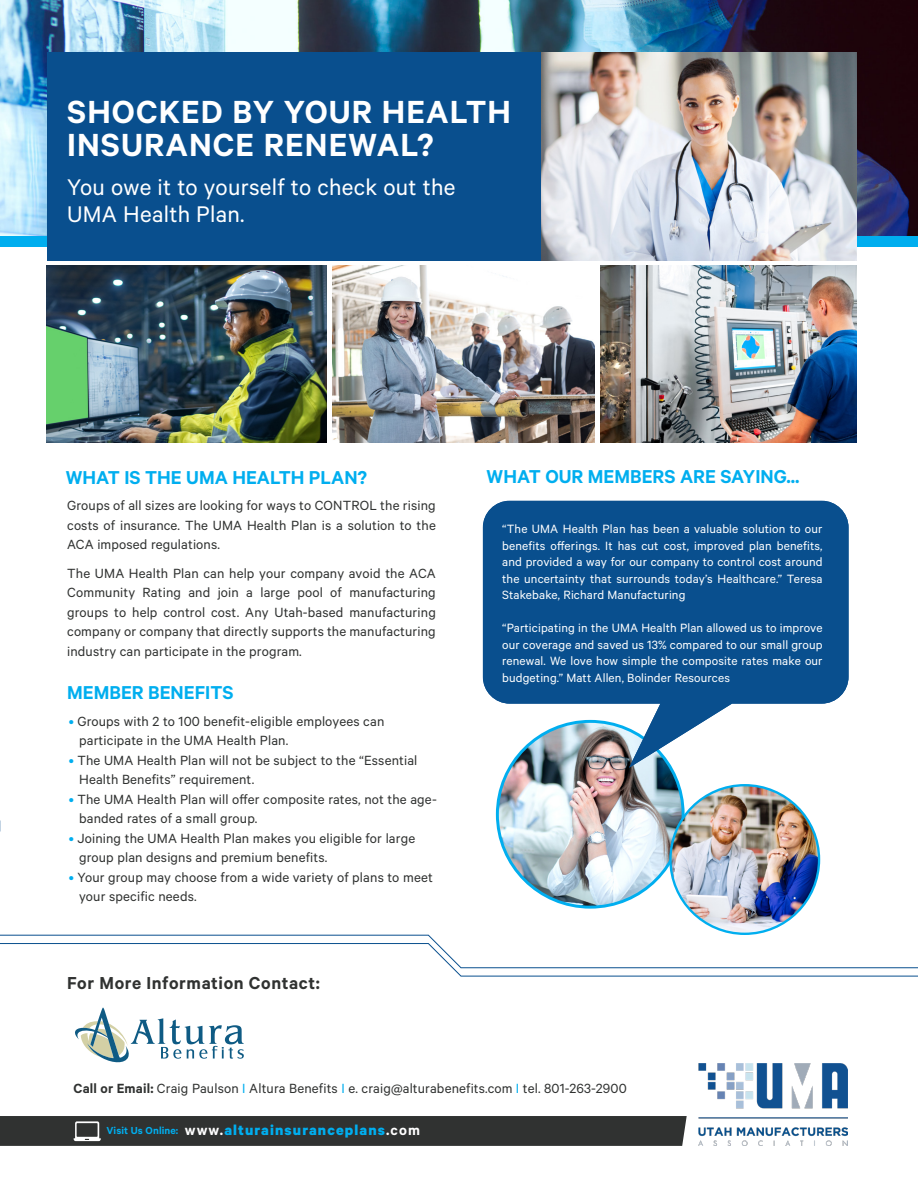
<style>
.page{position:relative;width:918px;height:1188px;background:#fff}
.page>*{position:absolute;margin:0;border:0;box-sizing:border-box;transform-origin:0 0}
.t1{font:600 36px "Calibre";letter-spacing:.03em;color:#fff}
.t2{font:25.5px "Calibre";letter-spacing:.01em;color:#fff}
.t3{font:600 21px "Calibre";color:#00aeef}
.t4{font:600 19.5px "Calibre";letter-spacing:.03em;color:#303231}
.t5{font:700 16.05px "Calibre";letter-spacing:.07em;color:#00aeef}
.t6{font:15px/19.5px "Calibre";letter-spacing:.01em;color:#303231}
.t7{font:13.5px/16.5px "Calibre";letter-spacing:.01em;color:#fff;text-align:justify}
.t8{font:600 11.55px "Calibre";letter-spacing:.01em;color:#00aeef}
.s1{color:#00aeef}
.s2{font-weight:600}
.s3{font-weight:600;color:#fff}
</style>
<div class="page">
<img style="left:497px;top:721px;width:186px;height:186px;border-radius:93px">
<img style="left:670px;top:785px;width:149px;height:149px;border-radius:74px">
<svg style="left:75px;top:1008px;width:169px;height:55px"></svg>
<div style="left:0;top:236px;width:918px;height:11px;background:#00aeef"></div>
<img style="left:0;top:0;width:918px;height:236px">
<div style="left:47px;top:53px;width:495px;height:208px;background:#094f8e"></div>
<img style="left:542px;top:53px;width:315px;height:208px">
<img style="left:699px;top:1063px;width:148px;height:83px">
<div style="left:0;top:1116px;width:687px;height:30px;background:#303231"></div>
<svg style="left:483px;top:501px;width:366px;height:267px;fill:#094f8e"></svg>
<img style="left:47px;top:266px;width:279px;height:177px">
<img style="left:332px;top:266px;width:263px;height:177px">
<img style="left:600px;top:266px;width:257px;height:177px">
<svg style="left:0;top:935px;width:918px;height:41px"></svg>
<p class="t1" style="left:67px;top:91px;width:445px">SHOCKED BY YOUR HEALTH</p>
<p class="t1" style="left:67px;top:124px;width:368px">INSURANCE RENEWAL?</p>
<p class="t2" style="left:67px;top:172px;width:390px">You owe it to yourself to check out the</p>
<p class="t2" style="left:67px;top:199px;width:179px">UMA Health Plan.</p>
<p class="t3" style="left:66px;top:465px;width:303px">WHAT IS THE UMA HEALTH PLAN?</p>
<p class="t6" style="left:67px;top:496px;width:370px;text-align:justify">Groups of all sizes are looking for ways to CONTROL the rising costs of insurance. The UMA Health Plan is a solution to the ACA imposed regulations.</p>
<p class="t6" style="left:67px;top:563px;width:370px;text-align:justify">The UMA Health Plan can help your company avoid the ACA Community Rating and join a large pool of manufacturing groups to help control cost. Any Utah-based manufacturing company or company that directly supports the manufacturing industry can participate in the program.</p>
<p class="t3" style="left:67px;top:680px;width:168px">MEMBER BENEFITS</p>
<p class="t6" style="left:79px;top:711px;width:307px;text-indent:-10px"><span class="s1">•</span> Groups with 2 to 100 benefit-eligible employees can participate in the UMA Health Plan.</p>
<p class="t6" style="left:79px;top:750px;width:340px;text-indent:-10px"><span class="s1">•</span> The UMA Health Plan will not be subject to the “Essential<br>Health Benefits” requirement.</p>
<p class="t6" style="left:79px;top:789px;width:359px;text-indent:-10px"><span class="s1">•</span> The UMA Health Plan will offer composite rates, not the age&shy;banded rates of a small group.</p>
<p class="t6" style="left:79px;top:828px;width:338px;text-indent:-10px"><span class="s1">•</span> Joining the UMA Health Plan makes you eligible for large group plan designs and premium benefits.</p>
<p class="t6" style="left:79px;top:867px;width:355px;text-indent:-10px"><span class="s1">•</span> Your group may choose from a wide variety of plans to meet your specific needs.</p>
<p class="t4" style="left:67px;top:971px;width:254px">For More Information Contact:</p>
<p class="t3" style="left:487px;top:464px;width:315px">WHAT OUR MEMBERS ARE SAYING...</p>
<p class="t7" style="left:502px;top:520px;width:322px">“The UMA Health Plan has been a valuable solution to our benefits offerings. It has cut cost, improved plan benefits, and provided a way for our company to control cost around the uncertainty that surrounds today’s Healthcare.” Teresa Stakebake, Richard Manufacturing</p>
<p class="t7" style="left:502px;top:619px;width:322px">“Participating in the UMA Health Plan allowed us to improve our coverage and saved us 13% compared to our small group renewal. We love how simple the composite rates make our budgeting.” Matt Allen, Bolinder Resources</p>
<p class="t6" style="left:74px;top:1078px;width:555px"><span class="s2">Call or Email:</span> Craig Paulson <span class="s1">I</span> Altura Benefits <span class="s1">I</span> e. craig@alturabenefits.com <span class="s1">I</span> tel. 801-263-2900</p>
<p class="t8" style="left:106px;top:1124px;width:73px">Visit Us Online:</p>
<p class="t5" style="left:185px;top:1120px;width:237px"><span class="s3">www.</span>alturainsuranceplans<span class="s3">.com</span></p>
</div>
